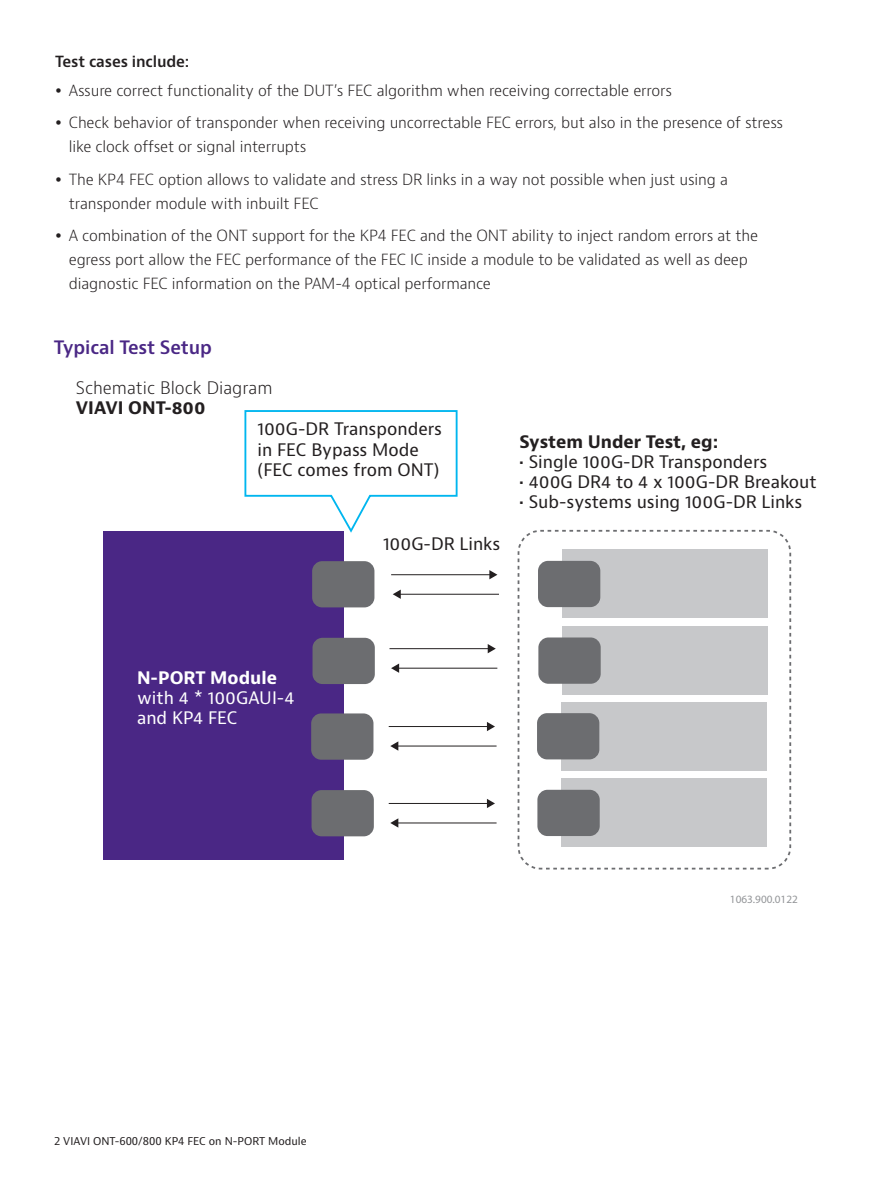
<style>
.page{position:relative;width:893px;height:1191px;background:#fff}
.page>*{position:absolute;margin:0;border:0;box-sizing:border-box;transform-origin:0 0}
.H2_Heading_Purple_12{font:600 18px "Bernino Sans";letter-spacing:-.01em;color:#4a2785}
.t1{font:16.8px "Bernino Sans";color:#231f20}
.t2{font:16.8px/20.2px "Bernino Sans";color:#fff}
.t3{font:700 16.8px "Bernino Sans";color:#231f20}
.t4{font:300 16.8px "Bernino Sans";color:#231f20}
.t5{font:300 15px/24px "Bernino Sans";letter-spacing:-.01em;color:#231f20}
.H3_Heading_Level_3{font:600 15px "Bernino Sans";letter-spacing:-.01em;color:#231f20}
.t6{font:11.25px "Myriad Pro";color:#939598}
.t7{font:10.5px "Bernino Sans";color:#231f20}
.s1{font-weight:700}
</style>
<div class="page">
<div style="left:103px;top:531px;width:241px;height:328px;background:#4a2785"></div>
<svg style="left:244px;top:410px;width:214px;height:123px"></svg>
<div style="left:562px;top:549px;width:205px;height:69px;background:#c7c8ca"></div>
<div style="left:538px;top:561px;width:62px;height:46px;background:#6c6d70;border-radius:10px"></div>
<div style="left:563px;top:626px;width:205px;height:69px;background:#c7c8ca"></div>
<div style="left:538px;top:637px;width:63px;height:47px;background:#6c6d70;border-radius:10px"></div>
<div style="left:561px;top:702px;width:205px;height:68px;background:#c7c8ca"></div>
<div style="left:537px;top:713px;width:62px;height:46px;background:#6c6d70;border-radius:10px"></div>
<div style="left:562px;top:778px;width:205px;height:69px;background:#c7c8ca"></div>
<div style="left:537px;top:789px;width:63px;height:47px;background:#6c6d70;border-radius:10px"></div>
<div style="left:312px;top:561px;width:62px;height:46px;background:#6c6d70;border-radius:10px"></div>
<div style="left:312px;top:638px;width:63px;height:46px;background:#6c6d70;border-radius:10px"></div>
<div style="left:311px;top:713px;width:62px;height:46px;background:#6c6d70;border-radius:10px"></div>
<div style="left:312px;top:790px;width:62px;height:46px;background:#6c6d70;border-radius:10px"></div>
<hr style="left:391px;top:574px;width:100px;height:1px;background:#231f20">
<svg style="left:489px;top:570px;width:8px;height:9px"></svg>
<hr style="left:399px;top:594px;width:100px;height:1px;background:#231f20">
<svg style="left:393px;top:589px;width:8px;height:10px"></svg>
<hr style="left:389px;top:648px;width:100px;height:1px;background:#231f20">
<svg style="left:488px;top:644px;width:8px;height:9px"></svg>
<hr style="left:398px;top:667px;width:99px;height:1px;background:#231f20">
<svg style="left:391px;top:663px;width:8px;height:10px"></svg>
<hr style="left:389px;top:726px;width:99px;height:1px;background:#231f20">
<svg style="left:487px;top:722px;width:8px;height:9px"></svg>
<hr style="left:397px;top:745px;width:100px;height:1px;background:#231f20">
<svg style="left:390px;top:741px;width:8px;height:9px"></svg>
<hr style="left:389px;top:803px;width:99px;height:1px;background:#231f20">
<svg style="left:487px;top:799px;width:8px;height:9px"></svg>
<hr style="left:397px;top:822px;width:100px;height:1px;background:#231f20">
<svg style="left:390px;top:818px;width:8px;height:9px"></svg>
<div style="left:518px;top:530px;width:273px;height:339px;border:2px dashed #6c6d70;border-radius:22px"></div>
<p class="H3_Heading_Level_3" style="left:55px;top:52px;width:136px">Test cases include:</p>
<p class="t5" style="left:69px;top:78px;width:605px">Assure correct functionality of the DUT’s FEC algorithm when receiving correctable errors</p>
<p class="t5" style="left:69px;top:111px;width:716px">Check behavior of transponder when receiving uncorrectable FEC errors, but also in the presence of stress like clock offset or signal interrupts</p>
<p class="t5" style="left:69px;top:167px;width:661px">The KP4 FEC option allows to validate and stress DR links in a way not possible when just using a transponder module with inbuilt FEC</p>
<p class="t5" style="left:69px;top:224px;width:691px">A combination of the ONT support for the KP4 FEC and the ONT ability to inject random errors at the egress port allow the FEC performance of the FEC IC inside a module to be validated as well as deep diagnostic FEC information on the PAM-4 optical performance</p>
<p class="H2_Heading_Purple_12" style="left:54px;top:336px;width:160px">Typical Test Setup</p>
<p class="t4" style="left:76px;top:376px;width:198px">Schematic Block Diagram</p>
<p class="t3" style="left:76px;top:397px;width:131px">VIAVI ONT-800</p>
<p class="t1" style="left:257px;top:418px;width:186px">100G-DR Transponders</p>
<p class="t1" style="left:257px;top:438px;width:163px">in FEC Bypass Mode</p>
<p class="t1" style="left:257px;top:459px;width:183px">(FEC comes from ONT)</p>
<p class="t1" style="left:383px;top:532px;width:119px">100G-DR Links</p>
<p class="t3" style="left:519px;top:430px;width:201px">System Under Test, eg:</p>
<p class="t1" style="left:519px;top:451px;width:249px">• Single 100G-DR Transponders</p>
<p class="t1" style="left:519px;top:471px;width:299px">• 400G DR4 to 4 x 100G-DR Breakout</p>
<p class="t1" style="left:519px;top:491px;width:284px">• Sub-systems using 100G-DR Links</p>
<p class="t2" style="left:137px;top:668px;width:159px"><span class="s1">N-PORT Module </span>with 4 * 100GAUI-4 and KP4 FEC</p>
<p class="t6" style="left:730px;top:892px;width:69px">1063.900.0122</p>
<p class="t7" style="left:54px;top:1134px;width:254px">2 VIAVI ONT-600/800 KP4 FEC on N-PORT Module</p>
</div>
